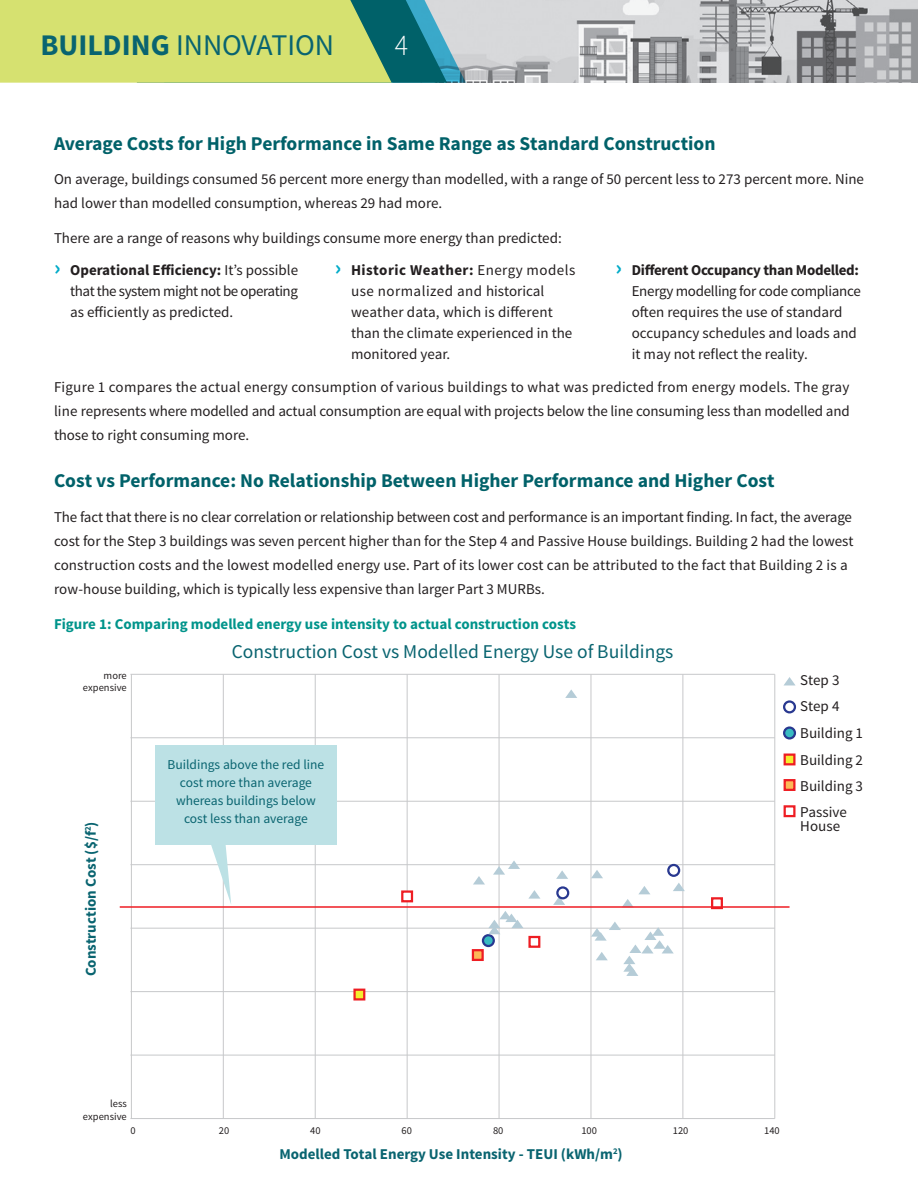
<style>
.page{position:relative;width:918px;height:1188px;background:#fff}
.page>*{position:absolute;margin:0;border:0;box-sizing:border-box;transform-origin:0 0}
.t1{font:30px "Source Sans Pro";color:#096470}
.t2{font:300 30px "Source Sans Pro";color:#fff;scale:.93 1}
.t3{font:700 19.5px "Source Sans Pro";color:#006169}
.t4{font:19.5px "Source Sans Pro";color:#096470}
.Body{font:15px/21px "Source Sans Pro";color:#231f20}
.Figure_Title{font:700 15px "Source Sans Pro";color:#00948b}
.t5{font:700 15px "Source Sans Pro";color:#096470}
.t6{font:13.5px/18px "Source Sans Pro";color:#096470;text-align:center}
.t7{font:10.5px/12.6px "Source Sans Pro";color:#231f20;text-align:right}
.s1{font-weight:700}
.s2{font-weight:700;font-size:22.5px;color:#00abc8}
</style>
<div class="page">
<img style="left:466px;top:0;width:452px;height:83px">
<svg style="left:0;top:0;width:466px;height:83px;background:#b5ce77"></svg>
<hr style="left:130px;top:1118px;width:645px;height:1px;background:#c7c8ca">
<hr style="left:130px;top:1055px;width:645px;height:1px;background:#c7c8ca">
<hr style="left:130px;top:991px;width:645px;height:1px;background:#c7c8ca">
<hr style="left:130px;top:928px;width:645px;height:1px;background:#c7c8ca">
<hr style="left:130px;top:864px;width:645px;height:1px;background:#c7c8ca">
<hr style="left:130px;top:801px;width:645px;height:1px;background:#c7c8ca">
<hr style="left:130px;top:738px;width:645px;height:1px;background:#c7c8ca">
<hr style="left:130px;top:674px;width:645px;height:1px;background:#c7c8ca">
<hr style="left:131px;top:674px;width:1px;height:445px;background:#c7c8ca">
<hr style="left:223px;top:674px;width:1px;height:445px;background:#c7c8ca">
<hr style="left:315px;top:674px;width:1px;height:445px;background:#c7c8ca">
<hr style="left:407px;top:674px;width:1px;height:445px;background:#c7c8ca">
<hr style="left:499px;top:674px;width:1px;height:445px;background:#c7c8ca">
<hr style="left:591px;top:674px;width:1px;height:445px;background:#c7c8ca">
<hr style="left:683px;top:674px;width:1px;height:445px;background:#c7c8ca">
<hr style="left:775px;top:674px;width:1px;height:445px;background:#c7c8ca">
<svg style="left:784px;top:677px;width:11px;height:8px"></svg>
<div style="left:784px;top:805px;width:12px;height:12px;border:2px solid #ee1d23"></div>
<div style="left:783px;top:700px;width:13px;height:13px;border:2px solid #283890;border-radius:50%"></div>
<div style="left:785px;top:755px;width:9px;height:9px;background:#f4ed2f"></div>
<div style="left:784px;top:754px;width:12px;height:11px;border:2px solid #ee1d23"></div>
<div style="left:785px;top:780px;width:9px;height:10px;background:#fcb958"></div>
<div style="left:784px;top:779px;width:12px;height:12px;border:2px solid #ee1d23"></div>
<svg style="left:784px;top:728px;width:11px;height:10px"></svg>
<div style="left:783px;top:726px;width:13px;height:14px;border:2px solid #283890;border-radius:50%"></div>
<div style="left:483px;top:935px;width:11px;height:11px;background:#38bbc1;border-radius:50%"></div>
<div style="left:482px;top:934px;width:13px;height:13px;border:2px solid #283890;border-radius:50%"></div>
<svg style="left:565px;top:689px;width:12px;height:9px"></svg>
<svg style="left:473px;top:876px;width:12px;height:8px"></svg>
<svg style="left:493px;top:860px;width:27px;height:15px"></svg>
<svg style="left:556px;top:870px;width:12px;height:9px"></svg>
<svg style="left:591px;top:870px;width:12px;height:8px"></svg>
<svg style="left:673px;top:883px;width:12px;height:8px"></svg>
<svg style="left:623px;top:886px;width:27px;height:20px"></svg>
<svg style="left:553px;top:898px;width:12px;height:7px"></svg>
<svg style="left:528px;top:890px;width:12px;height:9px"></svg>
<svg style="left:488px;top:911px;width:36px;height:23px"></svg>
<svg style="left:591px;top:922px;width:83px;height:54px"></svg>
<div style="left:556px;top:886px;width:13px;height:13px;border:2px solid #283890;border-radius:50%"></div>
<div style="left:667px;top:864px;width:13px;height:13px;border:2px solid #283890;border-radius:50%"></div>
<div style="left:711px;top:897px;width:12px;height:12px;border:2px solid #ee1d23"></div>
<div style="left:528px;top:936px;width:12px;height:12px;border:2px solid #ee1d23"></div>
<div style="left:402px;top:892px;width:10px;height:9px;background:#fff"></div>
<div style="left:401px;top:890px;width:12px;height:12px;border:2px solid #ee1d23"></div>
<div style="left:355px;top:990px;width:9px;height:9px;background:#f4ed2f"></div>
<div style="left:353px;top:989px;width:12px;height:12px;border:2px solid #ee1d23"></div>
<div style="left:473px;top:950px;width:10px;height:10px;background:#fcb958"></div>
<div style="left:472px;top:949px;width:12px;height:12px;border:2px solid #ee1d23"></div>
<div style="left:155px;top:745px;width:182px;height:99px;background:#bce1e5"></div>
<svg style="left:208px;top:844px;width:23px;height:61px"></svg>
<hr style="left:120px;top:906px;width:670px;height:2px;background:#ee1d23">
<h1 class="t1" style="left:41px;top:27px;width:295px"><span class="s1">BUILDING</span> INNOVATION</h1>
<h1 class="t2" style="left:395px;top:27px;width:16px">4</h1>
<h3 class="t3" style="left:54px;top:131px;width:663px">Average Costs for High Performance in Same Range as Standard Construction</h3>
<p class="Body" style="left:54px;top:168px;width:812px;line-height:24px">On average, buildings consumed 56 percent more energy than modelled, with a range of 50 percent less to 273 percent more. Nine had lower than modelled consumption, whereas 29 had more.</p>
<p class="Body" style="left:54px;top:228px;width:509px">There are a range of reasons why buildings consume more energy than predicted:</p>
<p class="Body" style="left:70px;top:260px;width:229px;text-align:justify;text-indent:-16px"><span class="s2">›</span> <span class="s1">Operational Efficiency:</span> It’s possible that the system might not be operating as efficiently as predicted.</p>
<p class="Body" style="left:351px;top:260px;width:226px;text-indent:-16px"><span class="s2">›</span> <span class="s1">Historic Weather:</span> Energy models use normalized and historical weather data, which is different than the climate experienced in the monitored year.</p>
<p class="Body" style="left:632px;top:260px;width:231px;text-indent:-16px"><span class="s2">›</span> <span class="s1">Different Occupancy than Modelled:<br></span>Energy modelling for code compliance often requires the use of standard occupancy schedules and loads and it may not reflect the reality.</p>
<p class="Body" style="left:54px;top:375px;width:797px;line-height:24px;text-align:justify">Figure 1 compares the actual energy consumption of various buildings to what was predicted from energy models. The gray line represents where modelled and actual consumption are equal with projects below the line consuming less than modelled and those to right consuming more.</p>
<h3 class="t3" style="left:54px;top:468px;width:722px">Cost vs Performance: No Relationship Between Higher Performance and Higher Cost</h3>
<p class="Body" style="left:54px;top:505px;width:801px;line-height:24px">The fact that there is no clear correlation or relationship between cost and performance is an important finding. In fact, the average cost for the Step 3 buildings was seven percent higher than for the Step 4 and Passive House buildings. Building 2 had the lowest construction costs and the lowest modelled energy use. Part of its lower cost can be attributed to the fact that Building 2 is a row-house building, which is typically less expensive than larger Part 3 MURBs.</p>
<p class="Figure_Title" style="left:54px;top:614px;width:524px">Figure 1: Comparing modelled energy use intensity to actual construction costs</p>
<p class="t7" style="left:83px;top:669px;width:45px">more expensive</p>
<p class="t5" style="left:81px;top:976px;width:156px;rotate:-90deg">Construction Cost ($/f<sup>2</sup>)</p>
<p class="t4" style="left:232px;top:640px;width:443px">Construction Cost vs Modelled Energy Use of Buildings</p>
<p class="t6" style="left:168px;top:756px;width:158px">Buildings above the red line cost more than average whereas buildings below cost less than average</p>
<p class="Body" style="left:800px;top:670px;width:41px">Step 3</p>
<p class="Body" style="left:800px;top:692px;width:64px;line-height:27.2px">Step 4<br>Building 1<br>Building 2</p>
<p class="Body" style="left:800px;top:775px;width:64px">Building 3</p>
<p class="Body" style="left:800px;top:805px;width:48px;line-height:14.4px">Passive<br>House</p>
<p class="t7" style="left:83px;top:1098px;width:45px">less expensive</p>
<p class="t7" style="left:130px;top:1124px;width:7px">0</p>
<p class="t7" style="left:219px;top:1124px;width:12px">20</p>
<p class="t7" style="left:310px;top:1124px;width:12px">40</p>
<p class="t7" style="left:402px;top:1124px;width:12px">60</p>
<p class="t7" style="left:493px;top:1124px;width:12px">80</p>
<p class="t7" style="left:581px;top:1124px;width:17px">100</p>
<p class="t7" style="left:673px;top:1124px;width:17px">120</p>
<p class="t7" style="left:764px;top:1124px;width:17px">140</p>
<p class="t5" style="left:279px;top:1145px;width:345px">Modelled Total Energy Use Intensity - TEUI (kWh/m<sup>2</sup>)</p>
</div>
